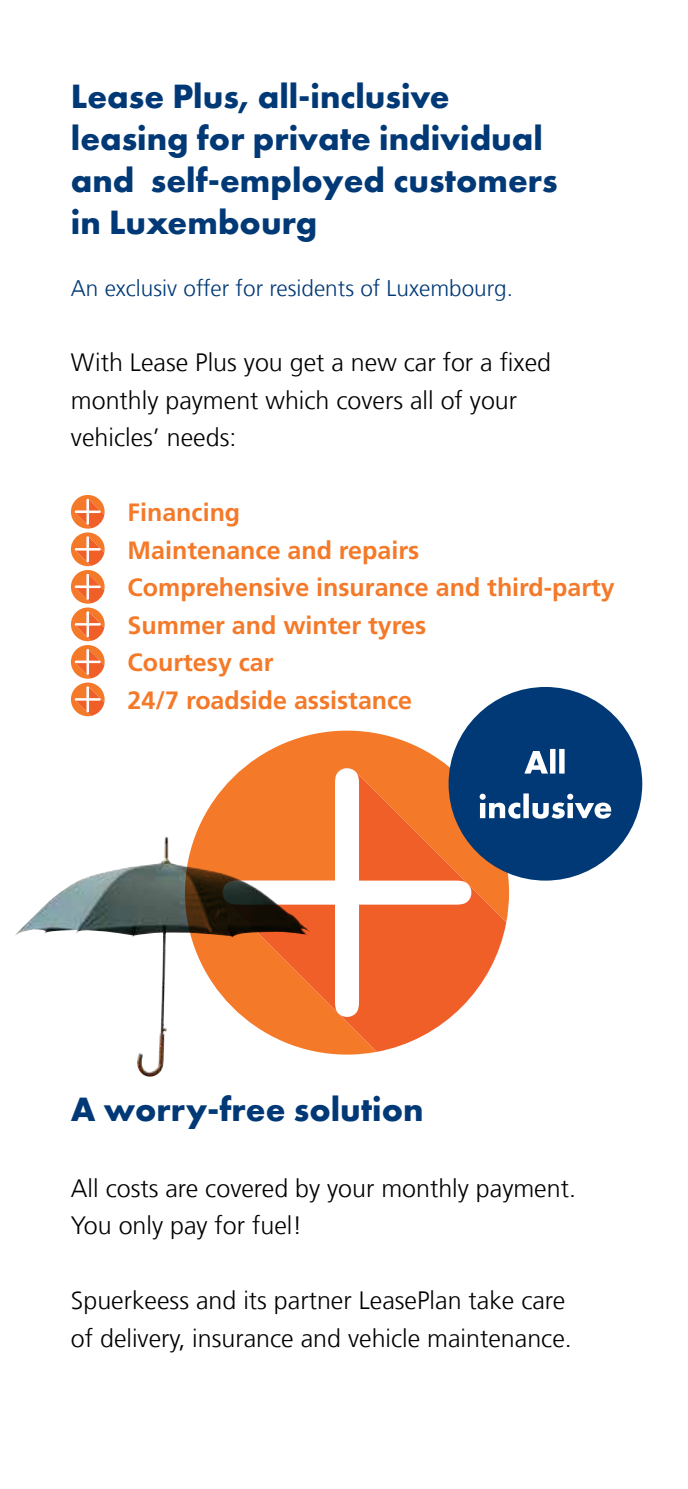
<style>
.page{position:relative;width:688px;height:1489px;background:#fff}
.page>*{position:absolute;margin:0;border:0;box-sizing:border-box;transform-origin:0 0}
.t1{font:700 35px/42px "Futura PT";color:#003976}
.t2{font:300 25px/37.5px "Frutiger LT Com";color:#000}
.t3{font:700 25px/37.5px "Frutiger LT Com";color:#f47929}
.t4{font:300 22.5px "Frutiger LT Com";color:#003976}
</style>
<div class="page">
<svg style="left:195px;top:730px;width:314px;height:324px"></svg>
<svg style="left:310px;top:846px;width:196px;height:205px"></svg>
<svg style="left:222px;top:768px;width:249px;height:248px"></svg>
<img style="left:15px;top:837px;width:295px;height:239px">
<div style="left:448px;top:687px;width:194px;height:193px;background:#003976;border-radius:50%"></div>
<svg style="left:479px;top:793px;width:132px;height:25px"></svg>
<svg style="left:524px;top:749px;width:40px;height:24px"></svg>
<svg style="left:71px;top:495px;width:34px;height:221px"></svg>
<h1 class="t1" style="left:71px;top:75px;width:488px">Lease Plus, all-inclusive leasing for private individual and self-employed customers in Luxembourg</h1>
<p class="t4" style="left:71px;top:275px;width:443px">An exclusiv offer for residents of Luxembourg.</p>
<p class="t2" style="left:71px;top:344px;width:481px">With Lease Plus you get a new car for a fixed monthly payment which covers all of your vehicles’ needs:</p>
<p class="t3" style="left:128px;top:494px;width:488px">Financing<br>Maintenance and repairs<br>Comprehensive insurance and third-party<br>Summer and winter tyres<br>Courtesy car<br>24/7 roadside assistance</p>
<h1 class="t1" style="left:71px;top:1087px;width:354px">A worry-free solution</h1>
<p class="t2" style="left:71px;top:1169px;width:506px">All costs are covered by your monthly payment.<br>You only pay for fuel!</p>
<p class="t2" style="left:71px;top:1281px;width:502px">Spuerkeess and its partner LeasePlan take care of delivery, insurance and vehicle maintenance.</p>
</div>
